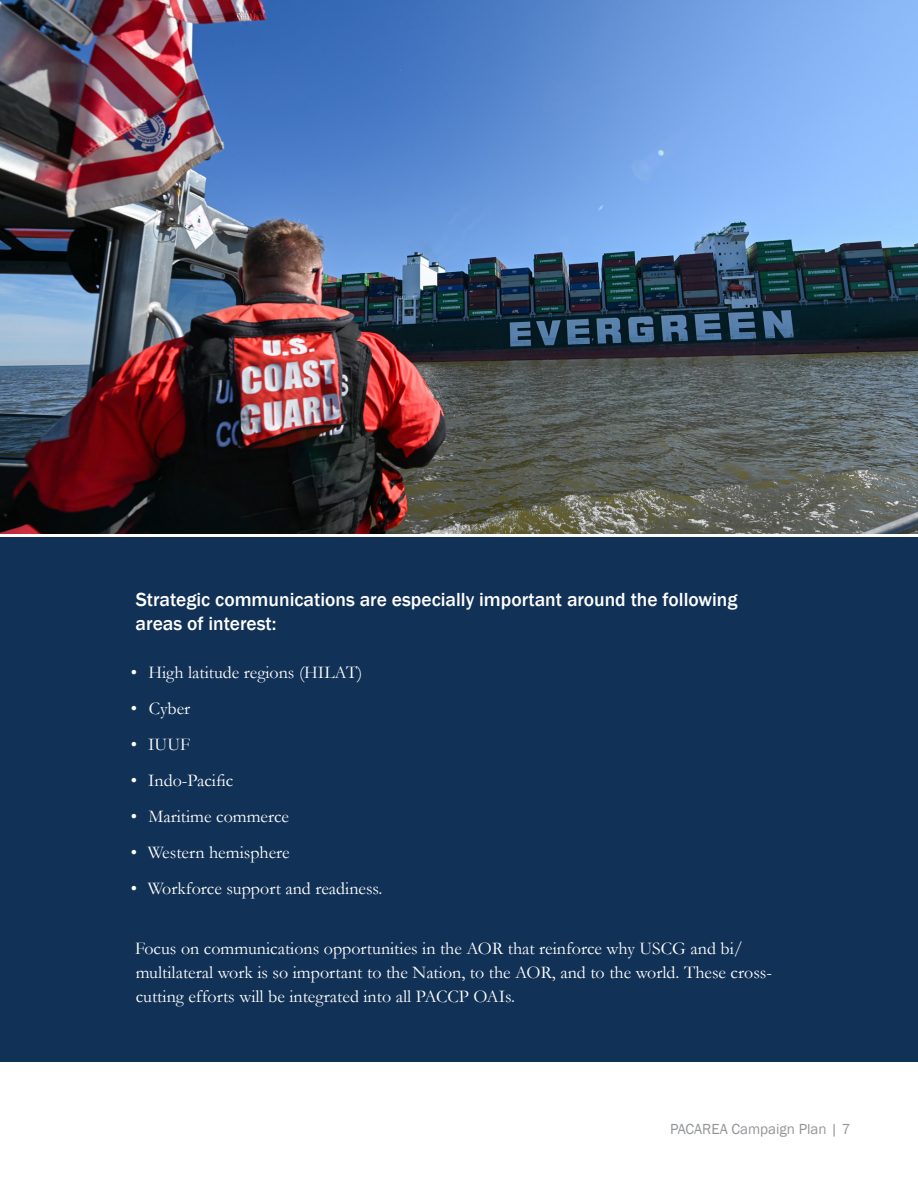
<style>
.page{position:relative;width:918px;height:1188px;background:#fff}
.page>*{position:absolute;margin:0;border:0;box-sizing:border-box;transform-origin:0 0}
.body_copy{font:500 19.5px/24px "Franklin Gothic";color:#fff}
.body_copy-2{font:18px/24px "Garamond";color:#fff}
.t1{font:15px "Franklin Gothic";color:#939598}
</style>
<div class="page">
<div style="left:0;top:537px;width:918px;height:525px;background:#113156"></div>
<img style="left:0;top:0;width:918px;height:534px">
<p class="body_copy" style="left:136px;top:588px;width:603px">Strategic communications are especially important around the following areas of interest:</p>
<p class="body_copy-2" style="left:131px;top:660px;width:233px">• High latitude regions (HILAT)</p>
<p class="body_copy-2" style="left:131px;top:696px;width:61px">• Cyber</p>
<p class="body_copy-2" style="left:131px;top:732px;width:61px">• IUUF</p>
<p class="body_copy-2" style="left:131px;top:768px;width:104px">• Indo-Pacific</p>
<p class="body_copy-2" style="left:131px;top:804px;width:160px">• Maritime commerce</p>
<p class="body_copy-2" style="left:131px;top:840px;width:161px">• Western hemisphere</p>
<p class="body_copy-2" style="left:131px;top:876px;width:253px">• Workforce support and readiness.</p>
<p class="body_copy-2" style="left:135px;top:936px;width:639px">Focus on communications opportunities in the AOR that reinforce why USCG and bi/ multilateral work is so important to the Nation, to the AOR, and to the world. These cross&shy;cutting efforts will be integrated into all PACCP OAIs.</p>
<p class="t1" style="left:670px;top:1119px;width:182px">PACAREA Campaign Plan | 7</p>
</div>
